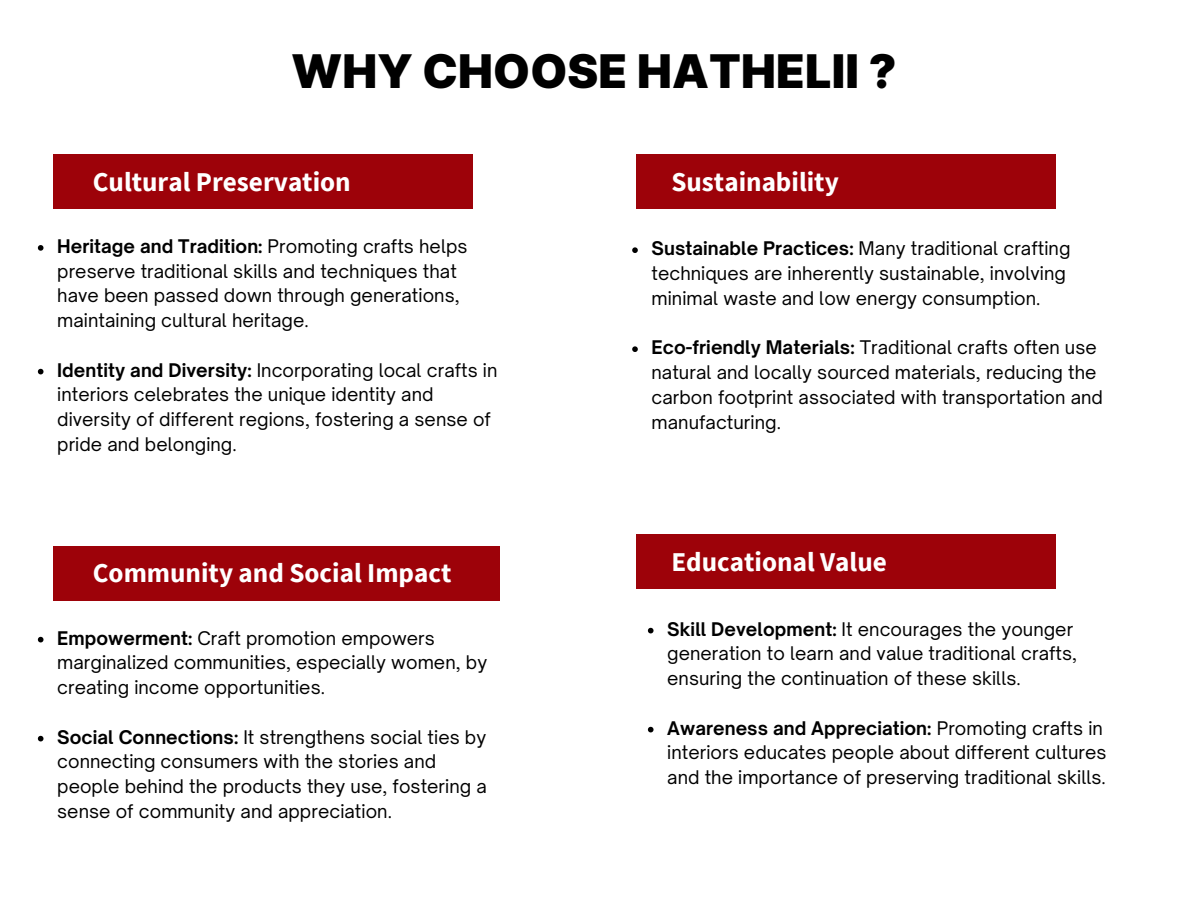
<style>
.page{position:relative;width:1188px;height:918px;background:#fff}
.page>*{position:absolute;margin:0;border:0;box-sizing:border-box;transform-origin:0 0}
.t1{font:900 46.35px "Inter";letter-spacing:.005em;color:#000}
.t2{font:700 27.15px "Source Sans Pro";color:#fff}
.t3{font:18px/24.8px "Open Sauce One";letter-spacing:.005em;color:#000}
.s1{font-weight:700}
</style>
<div class="page">
<div style="left:54px;top:154px;width:419px;height:55px;background:#9d0209"></div>
<div style="left:637px;top:154px;width:419px;height:55px;background:#9d0209"></div>
<div style="left:637px;top:534px;width:419px;height:55px;background:#9d0209"></div>
<div style="left:54px;top:546px;width:446px;height:55px;background:#9d0209"></div>
<svg style="left:38px;top:245px;width:6px;height:6px"></svg>
<svg style="left:38px;top:369px;width:6px;height:5px"></svg>
<svg style="left:632px;top:247px;width:6px;height:6px"></svg>
<svg style="left:632px;top:346px;width:6px;height:6px"></svg>
<svg style="left:38px;top:637px;width:6px;height:5px"></svg>
<svg style="left:38px;top:736px;width:6px;height:5px"></svg>
<svg style="left:648px;top:628px;width:6px;height:5px"></svg>
<svg style="left:648px;top:727px;width:6px;height:5px"></svg>
<h1 class="t1" style="left:291px;top:43px;width:607px">WHY CHOOSE HATHELII ?</h1>
<h2 class="t2" style="left:93px;top:164px;width:259px">Cultural Preservation</h2>
<p class="t3" style="left:57px;top:234px;width:412px"><span class="s1">Heritage and Tradition:</span> Promoting crafts helps preserve traditional skills and techniques that have been passed down through generations, maintaining cultural heritage.</p>
<p class="t3" style="left:57px;top:357px;width:442px"><span class="s1">Identity and Diversity:</span> Incorporating local crafts in interiors celebrates the unique identity and diversity of different regions, fostering a sense of pride and belonging.</p>
<p class="t2" style="left:93px;top:555px;width:360px">Community and Social Impact</p>
<p class="t3" style="left:57px;top:625px;width:432px"><span class="s1">Empowerment:</span> Craft promotion empowers marginalized communities, especially women, by creating income opportunities.</p>
<h2 class="t3" style="left:57px;top:724px;width:431px"><span class="s1">Social Connections:</span> It strengthens social ties by connecting consumers with the stories and people behind the products they use, fostering a sense of community and appreciation.</h2>
<p class="t2" style="left:671px;top:164px;width:169px">Sustainability</p>
<h2 class="t3" style="left:652px;top:236px;width:420px"><span class="s1">Sustainable Practices:</span> Many traditional crafting techniques are inherently sustainable, involving minimal waste and low energy consumption.</h2>
<p class="t3" style="left:652px;top:335px;width:453px"><span class="s1">Eco-friendly Materials:</span> Traditional crafts often use natural and locally sourced materials, reducing the carbon footprint associated with transportation and manufacturing.</p>
<h2 class="t2" style="left:671px;top:544px;width:217px">Educational Value</h2>
<p class="t3" style="left:667px;top:616px;width:411px"><span class="s1">Skill Development:</span> It encourages the younger generation to learn and value traditional crafts, ensuring the continuation of these skills.</p>
<p class="t3" style="left:667px;top:715px;width:441px"><span class="s1">Awareness and Appreciation:</span> Promoting crafts in interiors educates people about different cultures and the importance of preserving traditional skills.</p>
</div>
